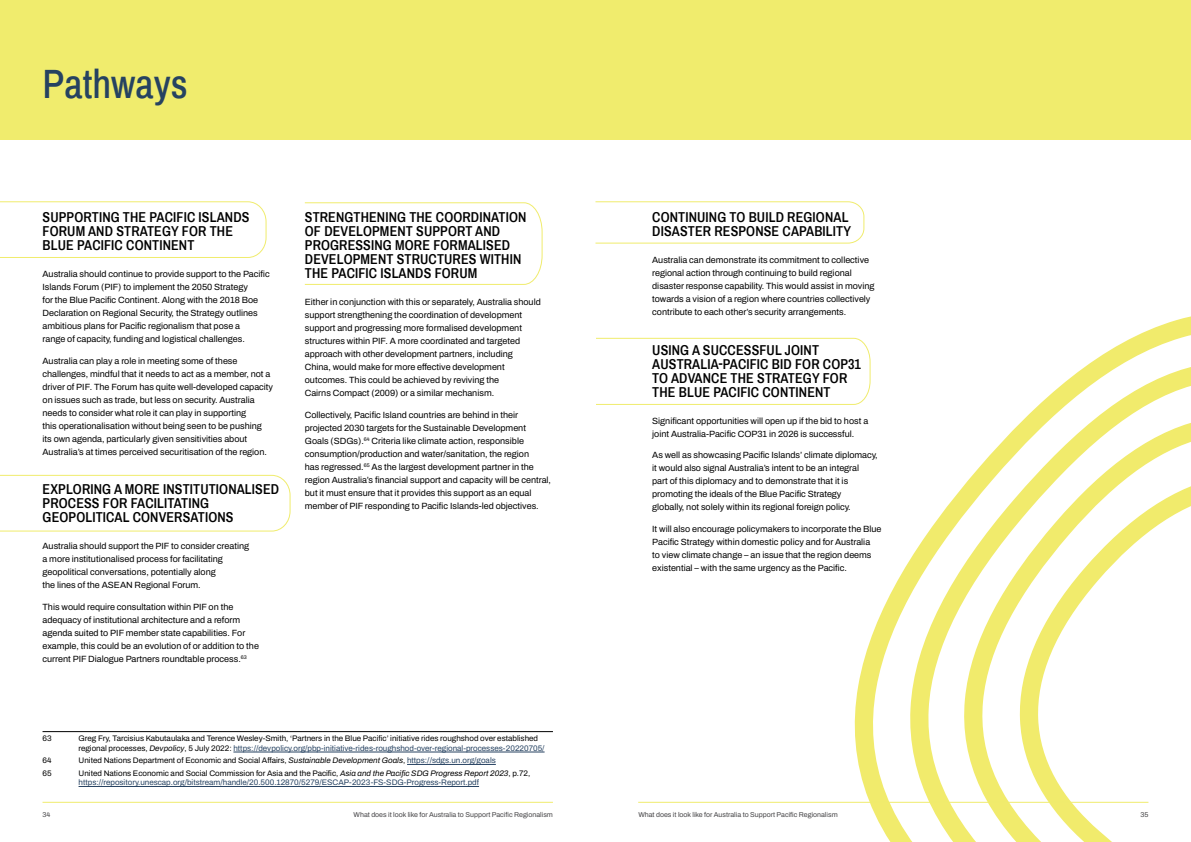
<style>
.page{position:relative;width:1191px;height:842px;background:#fff}
.page>*{position:absolute;margin:0;border:0;box-sizing:border-box;transform-origin:0 0}
.t1{font:500 40px "Archivo Narrow";color:#264261}
.t2{font:600 14px/14px "Archivo Narrow";letter-spacing:.01em;color:#000}
.t3{font:600 9px/13px "Archivo";color:#000}
.t4{font:600 8px/9.6px "Archivo";color:#000}
.t5{font:600 8px/9.6px "Archivo";color:#264261}
.t6{font:600 7px "Archivo";color:#464547}
.s1{font-style:italic}
.s2{color:#264261}
.s3{color:#000}
.s4{font-style:italic;color:#000}
</style>
<div class="page">
<svg style="left:845px;top:316px;width:346px;height:526px"></svg>
<hr style="left:43px;top:731px;width:510px;height:1px;background:#000">
<hr style="left:233px;top:752px;width:311px;height:1px;background:#264261">
<hr style="left:407px;top:764px;width:89px;height:1px;background:#264261">
<hr style="left:79px;top:786px;width:400px;height:1px;background:#264261">
<div style="left:0;top:0;width:1191px;height:139px;background:#f0ec6d"></div>
<hr style="left:43px;top:802px;width:510px;height:1px;background:#f0ec6d">
<hr style="left:638px;top:802px;width:510px;height:1px;background:#f0ec6d">
<svg style="left:0;top:201px;width:267px;height:57px"></svg>
<svg style="left:595px;top:201px;width:270px;height:43px"></svg>
<svg style="left:596px;top:337px;width:275px;height:68px"></svg>
<svg style="left:0;top:474px;width:291px;height:58px"></svg>
<svg style="left:304px;top:202px;width:239px;height:83px"></svg>
<h1 class="t1" style="left:43px;top:56px;width:147px">Pathways</h1>
<h2 class="t2" style="left:43px;top:209px;width:208px">SUPPORTING THE PACIFIC ISLANDS<br>FORUM AND STRATEGY FOR THE<br>BLUE PACIFIC CONTINENT</h2>
<p class="t3" style="left:43px;top:267px;width:229px">Australia should continue to provide support to the Pacific Islands Forum (PIF) to implement the 2050 Strategy<br>for the Blue Pacific Continent. Along with the 2018 Boe Declaration on Regional Security, the Strategy outlines ambitious plans for Pacific regionalism that pose a<br>range of capacity, funding and logistical challenges.</p>
<p class="t3" style="left:43px;top:354px;width:232px">Australia can play a role in meeting some of these challenges, mindful that it needs to act as a member, not a driver of PIF. The Forum has quite well-developed capacity on issues such as trade, but less on security. Australia needs to consider what role it can play in supporting<br>this operationalisation without being seen to be pushing its own agenda, particularly given sensitivities about Australia’s at times perceived securitisation of the region.</p>
<h2 class="t2" style="left:43px;top:482px;width:238px">EXPLORING A MORE INSTITUTIONALISED<br>PROCESS FOR FACILITATING<br>GEOPOLITICAL CONVERSATIONS</h2>
<p class="t3" style="left:43px;top:540px;width:208px">Australia should support the PIF to consider creating a more institutionalised process for facilitating geopolitical conversations, potentially along<br>the lines of the ASEAN Regional Forum.</p>
<p class="t3" style="left:43px;top:600px;width:218px">This would require consultation within PIF on the adequacy of institutional architecture and a reform agenda suited to PIF member state capabilities. For example, this could be an evolution of or addition to the current PIF Dialogue Partners roundtable process.<sup>63</sup></p>
<h2 class="t2" style="left:305px;top:209px;width:223px">STRENGTHENING THE COORDINATION<br>OF DEVELOPMENT SUPPORT AND<br>PROGRESSING MORE FORMALISED<br>DEVELOPMENT STRUCTURES WITHIN<br>THE PACIFIC ISLANDS FORUM</h2>
<p class="t3" style="left:305px;top:295px;width:237px">Either in conjunction with this or separately, Australia should support strengthening the coordination of development support and progressing more formalised development structures within PIF. A more coordinated and targeted approach with other development partners, including China, would make for more effective development outcomes. This could be achieved by reviving the<br>Cairns Compact (2009) or a similar mechanism.</p>
<p class="t3" style="left:305px;top:408px;width:248px">Collectively, Pacific Island countries are behind in their projected 2030 targets for the Sustainable Development Goals (SDGs).<sup>64</sup> Criteria like climate action, responsible consumption/production and water/sanitation, the region<br>has regressed.<sup>65</sup> As the largest development partner in the region Australia’s financial support and capacity will be central, but it must ensure that it provides this support as an equal member of PIF responding to Pacific Islands-led objectives.</p>
<p class="t4" style="left:43px;top:734px;width:11px">63</p>
<p class="t4" style="left:79px;top:734px;width:467px">Greg Fry, Tarcisius Kabutaulaka and Terence Wesley-Smith, ‘Partners in the Blue Pacific’ initiative rides roughshod over established regional processes, <span class="s1">Devpolicy</span>, 5 July 2022: <span class="s2">https://devpolicy.org/pbp-initiative-rides-roughshod-over-regional-processes-20220705/</span></p>
<p class="t4" style="left:43px;top:756px;width:11px">64</p>
<p class="t4" style="left:79px;top:756px;width:419px">United Nations Department of Economic and Social Affairs, <span class="s1">Sustainable Development Goals</span>, <span class="s2">https://sdgs.un.org/goals</span></p>
<p class="t4" style="left:43px;top:768px;width:11px">65</p>
<p class="t5" style="left:79px;top:768px;width:453px"><span class="s3">United Nations Economic and Social Commission for Asia and the Pacific,</span> <span class="s4">Asia and the Pacific SDG Progress Report 2023</span><span class="s3">, p.72, </span>https://repository.unescap.org/bitstream/handle/20.500.12870/5279/ESCAP-2023-FS-SDG-Progress-Report.pdf</p>
<h2 class="t2" style="left:652px;top:209px;width:200px">CONTINUING TO BUILD REGIONAL<br>DISASTER RESPONSE CAPABILITY</h2>
<p class="t3" style="left:652px;top:254px;width:224px">Australia can demonstrate its commitment to collective regional action through continuing to build regional disaster response capability. This would assist in moving towards a vision of a region where countries collectively contribute to each other’s security arrangements.</p>
<h2 class="t2" style="left:652px;top:342px;width:210px">USING A SUCCESSFUL JOINT<br>AUSTRALIA-PACIFIC BID FOR COP31<br>TO ADVANCE THE STRATEGY FOR<br>THE BLUE PACIFIC CONTINENT</h2>
<p class="t3" style="left:652px;top:414px;width:217px">Significant opportunities will open up if the bid to host a joint Australia-Pacific COP31 in 2026 is successful.</p>
<p class="t3" style="left:652px;top:449px;width:227px">As well as showcasing Pacific Islands’ climate diplomacy, it would also signal Australia’s intent to be an integral<br>part of this diplomacy and to demonstrate that it is promoting the ideals of the Blue Pacific Strategy<br>globally, not solely within its regional foreign policy.</p>
<p class="t3" style="left:652px;top:522px;width:231px">It will also encourage policymakers to incorporate the Blue Pacific Strategy within domestic policy and for Australia<br>to view climate change – an issue that the region deems existential – with the same urgency as the Pacific.</p>
<p class="t6" style="left:43px;top:809px;width:9px">34</p>
<p class="t6" style="left:353px;top:809px;width:201px">What does it look like for Australia to Support Pacific Regionalism</p>
<p class="t6" style="left:638px;top:809px;width:201px">What does it look like for Australia to Support Pacific Regionalism</p>
<p class="t6" style="left:1140px;top:809px;width:10px">35</p>
</div>
